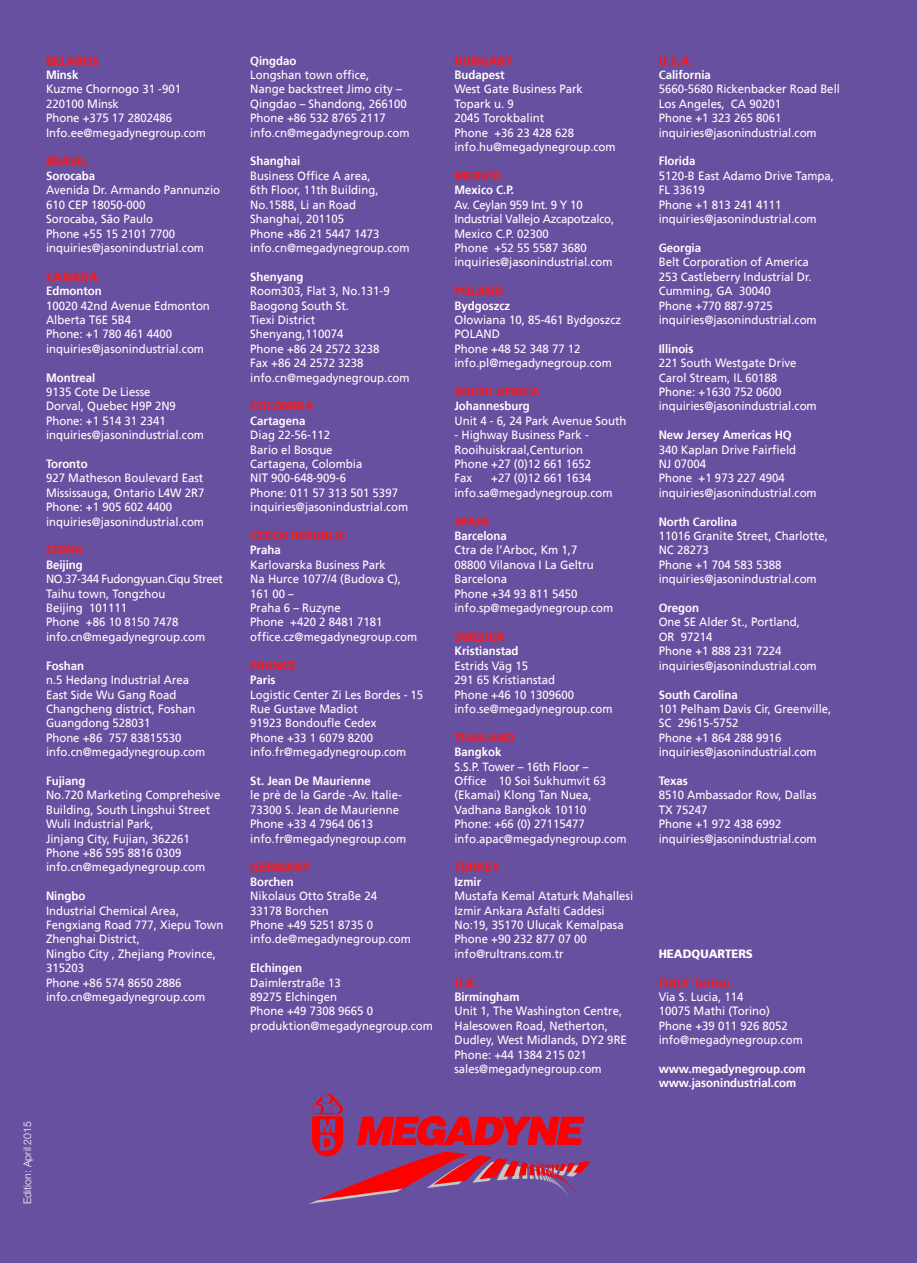
<style>
.page{position:relative;width:917px;height:1263px;background:#fff}
.page>*{position:absolute;margin:0;border:0;box-sizing:border-box;transform-origin:0 0}
.t1{font:12px/14.4px "Frutiger CE";color:#fff;scale:.95 1}
.t2{font:700 12px/14.4px "Frutiger LT";color:#fff;scale:.95 1}
.t3{font:900 12px "Frutiger LT";color:#ee1d23;scale:.95 1}
.t4{font:900 12px "Frutiger LT";color:#fff;scale:.95 1}
.t5{font:300 10.5px "Helvetica Neue LT Std";color:#fff}
</style>
<div class="page">
<div style="left:0;top:0;width:916px;height:1262px;background:#6850a1"></div>
<svg style="left:311px;top:1093px;width:279px;height:110px"></svg>
<p class="t3" style="left:46px;top:53px;width:57px">BELARUS</p>
<p class="t2" style="left:46px;top:68px;width:35px">Minsk</p>
<p class="t1" style="left:46px;top:82px;width:170px">Kuzme Chornogo 31 -901<br>220100 Minsk<br>Phone +375 17 2802486<br>Info.ee@megadynegroup.com</p>
<p class="t3" style="left:46px;top:154px;width:45px">BRASIL</p>
<p class="t2" style="left:46px;top:168px;width:53px">Sorocaba</p>
<p class="t1" style="left:46px;top:183px;width:185px">Avenida Dr. Armando Pannunzio<br>610 CEP 18050-000<br>Sorocaba, São Paulo<br>Phone +55 15 2101 7700 inquiries@jasonindustrial.com</p>
<p class="t3" style="left:46px;top:269px;width:56px">CANADA</p>
<p class="t2" style="left:46px;top:284px;width:60px">Edmonton</p>
<p class="t1" style="left:46px;top:298px;width:174px">10020 42nd Avenue Edmonton<br>Alberta T6E 5B4<br>Phone: +1 780 461 4400 inquiries@jasonindustrial.com</p>
<p class="t2" style="left:46px;top:370px;width:53px">Montreal</p>
<p class="t1" style="left:46px;top:384px;width:168px">9135 Cote De Liesse<br>Dorval, Quebec H9P 2N9<br>Phone: +1 514 31 2341 inquiries@jasonindustrial.com</p>
<p class="t2" style="left:46px;top:456px;width:45px">Toronto</p>
<p class="t1" style="left:46px;top:471px;width:168px">927 Matheson Boulevard East<br>Mississauga, Ontario L4W 2R7<br>Phone: +1 905 602 4400 inquiries@jasonindustrial.com</p>
<p class="t3" style="left:46px;top:543px;width:41px">CHINA</p>
<p class="t2" style="left:46px;top:557px;width:40px">Beijing</p>
<p class="t1" style="left:46px;top:572px;width:188px">NO.37-344　Fudongyuan.Ciqu Street<br>Taihu town, Tongzhou<br>Beijing 101111<br>Phone +86 10 8150 7478 info.cn@megadynegroup.com</p>
<p class="t2" style="left:46px;top:658px;width:41px">Foshan</p>
<p class="t1" style="left:46px;top:672px;width:169px">n.5 Hedang Industrial Area<br>East Side Wu Gang Road<br>Changcheng district, Foshan<br>Guangdong 528031<br>Phone +86 757 83815530 info.cn@megadynegroup.com</p>
<p class="t2" style="left:46px;top:773px;width:43px">Fujiang</p>
<p class="t1" style="left:46px;top:788px;width:185px">No.720 Marketing Comprehesive<br>Building, South Lingshui Street<br>Wuli Industrial Park,<br>Jinjang City, Fujian, 362261<br>Phone +86 595 8816 0309 info.cn@megadynegroup.com</p>
<p class="t2" style="left:46px;top:888px;width:43px">Ningbo</p>
<p class="t1" style="left:46px;top:903px;width:188px">Industrial Chemical Area,<br>Fengxiang Road 777, Xiepu Town<br>Zhenghai District,<br>Ningbo City , Zhejiang Province,<br>315203<br>Phone +86 574 8650 2886 info.cn@megadynegroup.com</p>
<p class="t5" style="left:21px;top:1203px;width:84px;rotate:-90deg">Edition: April 2015</p>
<p class="t2" style="left:250px;top:53px;width:50px">Qingdao</p>
<p class="t1" style="left:250px;top:68px;width:169px">Longshan town office,<br>Nange backstreet Jimo city –<br>Qingdao – Shandong, 266100<br>Phone +86 532 8765 2117 info.cn@megadynegroup.com</p>
<p class="t2" style="left:250px;top:154px;width:54px">Shanghai</p>
<p class="t1" style="left:250px;top:168px;width:169px">Business Office A area,<br>6th Floor, 11th Building,<br>No.1588, Li an Road<br>Shanghai, 201105<br>Phone +86 21 5447 1473 info.cn@megadynegroup.com</p>
<p class="t2" style="left:250px;top:269px;width:58px">Shenyang</p>
<p class="t1" style="left:250px;top:284px;width:169px">Room303, Flat 3, No.131-9<br>Baogong South St.<br>Tiexi District<br>Shenyang,110074<br>Phone +86 24 2572 3238<br>Fax +86 24 2572 3238 info.cn@megadynegroup.com</p>
<p class="t3" style="left:250px;top:399px;width:68px">COLOMBIA</p>
<p class="t2" style="left:250px;top:413px;width:60px">Cartagena</p>
<p class="t1" style="left:250px;top:428px;width:168px">Diag 22-56-112<br>Bario el Bosque<br>Cartagena, Colombia<br>NIT 900-648-909-6<br>Phone: 011 57 313 501 5397 inquiries@jasonindustrial.com</p>
<p class="t3" style="left:250px;top:528px;width:103px">CZECH REPUBLIC</p>
<p class="t2" style="left:250px;top:543px;width:34px">Praha</p>
<p class="t1" style="left:250px;top:557px;width:177px">Karlovarska Business Park<br>Na Hurce 1077/4 (Budova C),<br>161 00 –<br>Praha 6 – Ruzyne<br>Phone +420 2 8481 7181 office.cz@megadynegroup.com</p>
<p class="t3" style="left:250px;top:658px;width:50px">FRANCE</p>
<p class="t2" style="left:250px;top:672px;width:28px">Paris</p>
<p class="t1" style="left:250px;top:687px;width:184px">Logistic Center Zi Les Bordes - 15<br>Rue Gustave Madiot<br>91923 Bondoufle Cedex<br>Phone +33 1 6079 8200 info.fr@megadynegroup.com</p>
<p class="t2" style="left:250px;top:773px;width:128px">St. Jean De Maurienne</p>
<p class="t1" style="left:250px;top:788px;width:166px">le prè de la Garde -Av. Italie-<br>73300 S. Jean de Maurienne<br>Phone +33 4 7964 0613 info.fr@megadynegroup.com</p>
<p class="t3" style="left:250px;top:860px;width:66px">GERMANY</p>
<p class="t2" style="left:250px;top:874px;width:47px">Borchen</p>
<p class="t1" style="left:250px;top:888px;width:170px">Nikolaus Otto Straße 24<br>33178 Borchen<br>Phone +49 5251 8735 0 info.de@megadynegroup.com</p>
<p class="t2" style="left:250px;top:960px;width:56px">Elchingen</p>
<p class="t1" style="left:250px;top:975px;width:194px">Daimlerstraße 13<br>89275 Elchingen<br>Phone +49 7308 9665 0 produktion@megadynegroup.com</p>
<p class="t3" style="left:454px;top:53px;width:63px">HUNGARY</p>
<p class="t2" style="left:454px;top:68px;width:54px">Budapest</p>
<p class="t1" style="left:454px;top:82px;width:171px">West Gate Business Park<br>Topark u. 9<br>2045 Torokbalint<br>Phone +36 23 428 628 info.hu@megadynegroup.com</p>
<p class="t3" style="left:454px;top:168px;width:51px">MEXICO</p>
<p class="t2" style="left:454px;top:183px;width:64px">Mexico C.P.</p>
<p class="t1" style="left:454px;top:197px;width:170px">Av. Ceylan 959 Int. 9 Y 10<br>Industrial Vallejo Azcapotzalco,<br>Mexico C.P. 02300<br>Phone +52 55 5587 3680 inquiries@jasonindustrial.com</p>
<p class="t3" style="left:454px;top:284px;width:53px">POLAND</p>
<p class="t2" style="left:454px;top:298px;width:60px">Bydgoszcz</p>
<p class="t1" style="left:454px;top:312px;width:177px">Ołowiana 10, 85-461 Bydgoszcz<br>POLAND<br>Phone +48 52 348 77 12 info.pl@megadynegroup.com</p>
<p class="t3" style="left:454px;top:384px;width:91px">SOUTH AFRICA</p>
<p class="t2" style="left:454px;top:399px;width:81px">Johannesburg</p>
<p class="t1" style="left:454px;top:413px;width:183px">Unit 4 - 6, 24 Park Avenue South</p>
<p class="t1" style="left:454px;top:428px;width:145px">- Highway Business Park -<br>Rooihuiskraal,Centurion<br>Phone +27 (0)12 661 1652<br>Fax</p>
<p class="t1" style="left:454px;top:471px;width:168px;text-indent:37px">+27 (0)12 661 1634 info.sa@megadynegroup.com</p>
<p class="t3" style="left:454px;top:514px;width:38px">SPAIN</p>
<p class="t2" style="left:454px;top:528px;width:57px">Barcelona</p>
<p class="t1" style="left:454px;top:543px;width:168px">Ctra de l’Arboc, Km 1,7<br>08800 Vilanova I La Geltru<br>Barcelona<br>Phone +34 93 811 5450 info.sp@megadynegroup.com</p>
<p class="t3" style="left:454px;top:629px;width:54px">SWEDEN</p>
<p class="t2" style="left:454px;top:644px;width:69px">Kristianstad</p>
<p class="t1" style="left:454px;top:658px;width:168px">Estrids Väg 15<br>291 65 Kristianstad<br>Phone +46 10 1309600 info.se@megadynegroup.com</p>
<p class="t3" style="left:454px;top:730px;width:65px">THAILAND</p>
<p class="t2" style="left:454px;top:744px;width:51px">Bangkok</p>
<p class="t1" style="left:454px;top:759px;width:182px">S.S.P. Tower – 16th Floor –<br>Office 10 Soi Sukhumvit 63 (Ekamai) Klong Tan Nuea,<br>Vadhana Bangkok 10110<br>Phone: +66 (0) 27115477 info.apac@megadynegroup.com</p>
<p class="t3" style="left:454px;top:860px;width:49px">TURKEY</p>
<p class="t2" style="left:454px;top:874px;width:30px">Izmir</p>
<p class="t1" style="left:454px;top:888px;width:190px">Mustafa Kemal Ataturk Mahallesi<br>Izmir Ankara Asfalti Caddesi<br>No:19, 35170 Ulucak Kemalpasa<br>Phone +90 232 877 07 00 info@rultrans.com.tr</p>
<p class="t3" style="left:454px;top:975px;width:26px">U.K.</p>
<p class="t2" style="left:454px;top:989px;width:70px">Birmingham</p>
<p class="t1" style="left:454px;top:1004px;width:183px">Unit 1, The Washington Centre,<br>Halesowen Road, Netherton,<br>Dudley, West Midlands, DY2 9RE<br>Phone: +44 1384 215 021 sales@megadynegroup.com</p>
<p class="t3" style="left:658px;top:53px;width:34px">U.S.A</p>
<p class="t2" style="left:658px;top:68px;width:56px">California</p>
<p class="t1" style="left:658px;top:82px;width:192px">5660-5680 Rickenbacker Road Bell<br>Los Angeles, CA 90201<br>Phone +1 323 265 8061 inquiries@jasonindustrial.com</p>
<p class="t2" style="left:658px;top:154px;width:40px">Florida</p>
<p class="t1" style="left:658px;top:168px;width:186px">5120-B East Adamo Drive Tampa,<br>FL 33619<br>Phone +1 813 241 4111 inquiries@jasonindustrial.com</p>
<p class="t2" style="left:658px;top:240px;width:46px">Georgia</p>
<p class="t1" style="left:658px;top:255px;width:168px">Belt Corporation of America<br>253 Castleberry Industrial Dr.<br>Cumming, GA 30040<br>Phone +770 887-9725 inquiries@jasonindustrial.com</p>
<p class="t2" style="left:658px;top:341px;width:38px">Illinois</p>
<p class="t1" style="left:658px;top:356px;width:168px">221 South Westgate Drive<br>Carol Stream, IL 60188<br>Phone: +1630 752 0600 inquiries@jasonindustrial.com</p>
<p class="t2" style="left:658px;top:428px;width:142px">New Jersey Americas HQ</p>
<p class="t1" style="left:658px;top:442px;width:168px">340 Kaplan Drive Fairfield<br>NJ 07004<br>Phone +1 973 227 4904 inquiries@jasonindustrial.com</p>
<p class="t2" style="left:658px;top:514px;width:84px">North Carolina</p>
<p class="t1" style="left:658px;top:528px;width:180px">11016 Granite Street, Charlotte,<br>NC 28273<br>Phone +1 704 583 5388 inquiries@jasonindustrial.com</p>
<p class="t2" style="left:658px;top:600px;width:44px">Oregon</p>
<p class="t1" style="left:658px;top:615px;width:168px">One SE Alder St., Portland,<br>OR 97214<br>Phone +1 888 231 7224 inquiries@jasonindustrial.com</p>
<p class="t2" style="left:658px;top:687px;width:85px">South Carolina</p>
<p class="t1" style="left:658px;top:701px;width:183px">101 Pelham Davis Cir, Greenville,<br>SC 29615-5752<br>Phone +1 864 288 9916 inquiries@jasonindustrial.com</p>
<p class="t2" style="left:658px;top:773px;width:32px">Texas</p>
<p class="t1" style="left:658px;top:788px;width:168px">8510 Ambassador Row, Dallas<br>TX 75247<br>Phone +1 972 438 6992 inquiries@jasonindustrial.com</p>
<p class="t4" style="left:658px;top:946px;width:101px">HEADQUARTERS</p>
<p class="t3" style="left:658px;top:975px;width:77px">ITALY Torino</p>
<p class="t1" style="left:658px;top:989px;width:153px">Via S. Lucia, 114<br>10075 Mathi (Torino)<br>Phone +39 011 926 8052 info@megadynegroup.com</p>
<p class="t2" style="left:658px;top:1061px;width:156px">www.megadynegroup.com www.jasonindustrial.com</p>
</div>
